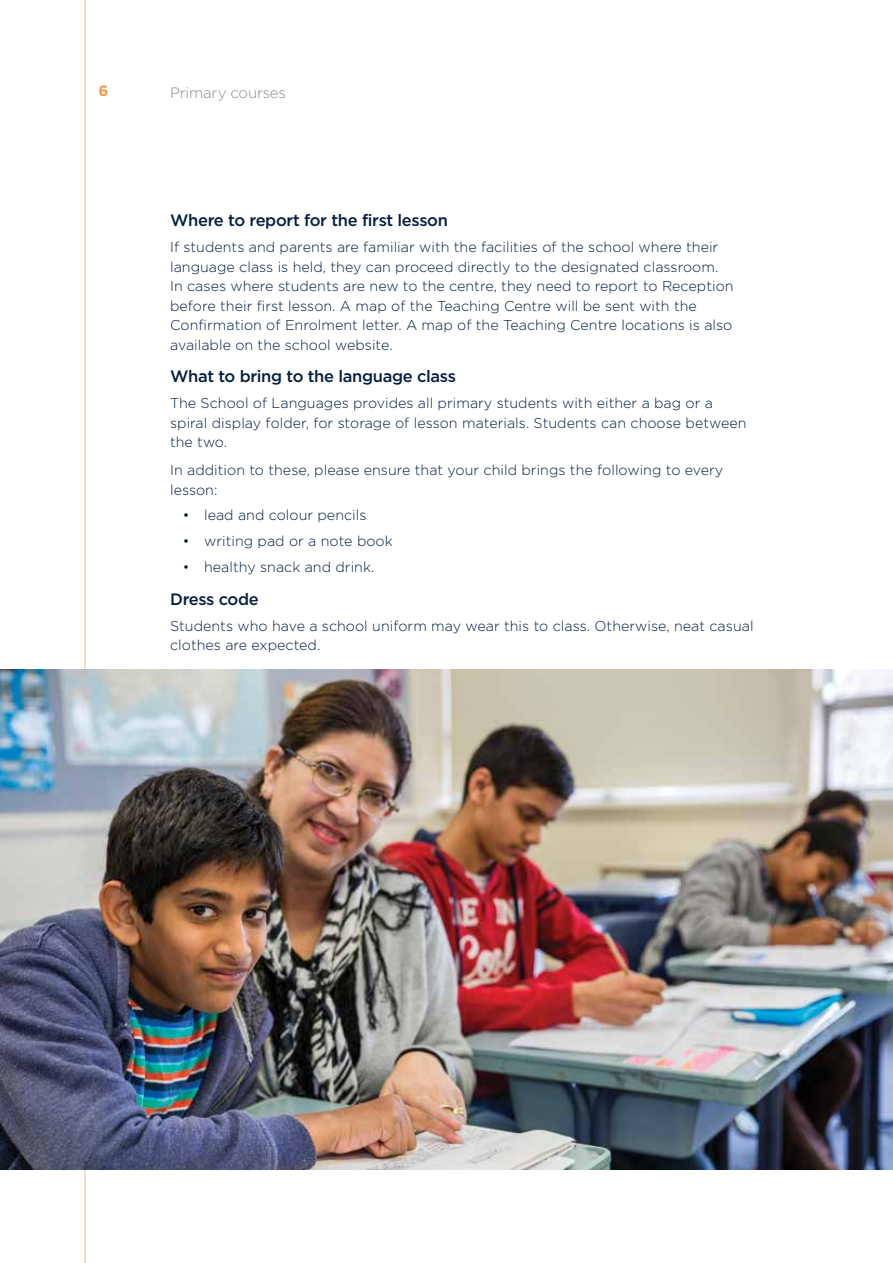
<style>
.page{position:relative;width:893px;height:1263px;background:#fff}
.page>*{position:absolute;margin:0;border:0;box-sizing:border-box;transform-origin:0 0}
.t1{font:500 16.5px "Gotham HTF";letter-spacing:-.02em;color:#041e41}
.t2{font:300 15px "Gotham HTF";letter-spacing:-.015em;color:#8b8e90}
.t3{font:700 15px "Gotham HTF";color:#f8974d}
.t4{font:300 14.25px/19.5px "Gotham HTF";letter-spacing:.005em;color:#041e41}
</style>
<div class="page">
<hr style="left:85px;top:0;width:1px;height:1263px;background:#fbb984">
<img style="left:0;top:670px;width:893px;height:499px">
<p class="t3" style="left:99px;top:82px;width:11px">6</p>
<p class="t2" style="left:170px;top:84px;width:117px">Primary courses</p>
<p class="t1" style="left:170px;top:211px;width:279px">Where to report for the first lesson</p>
<p class="t4" style="left:170px;top:237px;width:565px">If students and parents are familiar with the facilities of the school where their language class is held, they can proceed directly to the designated classroom.<br>In cases where students are new to the centre, they need to report to Reception before their first lesson. A map of the Teaching Centre will be sent with the Confirmation of Enrolment letter. A map of the Teaching Centre locations is also available on the school website.</p>
<p class="t1" style="left:170px;top:367px;width:287px">What to bring to the language class</p>
<p class="t4" style="left:170px;top:393px;width:578px">The School of Languages provides all primary students with either a bag or a spiral display folder, for storage of lesson materials. Students can choose between the two.</p>
<p class="t4" style="left:170px;top:460px;width:555px">In addition to these, please ensure that your child brings the following to every lesson:</p>
<p class="t4" style="left:183px;top:505px;width:185px">• lead and colour pencils</p>
<p class="t4" style="left:183px;top:531px;width:211px">• writing pad or a note book</p>
<p class="t4" style="left:183px;top:557px;width:193px">• healthy snack and drink.</p>
<p class="t1" style="left:170px;top:589px;width:90px">Dress code</p>
<p class="t4" style="left:170px;top:616px;width:585px">Students who have a school uniform may wear this to class. Otherwise, neat casual clothes are expected.</p>
</div>
